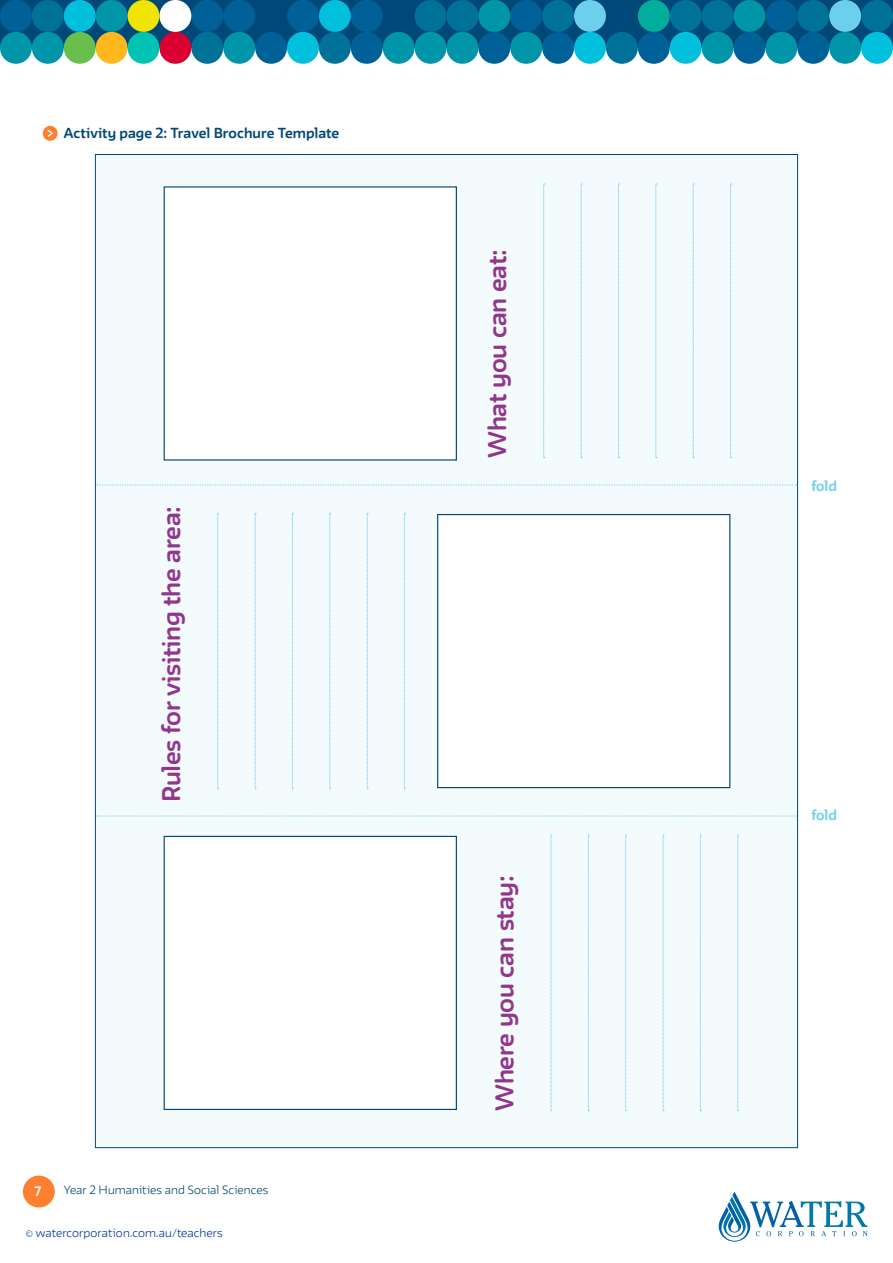
<style>
.page{position:relative;width:893px;height:1263px;background:#fff}
.page>*{position:absolute;margin:0;border:0;box-sizing:border-box;transform-origin:0 0}
.t1{font:700 22.35px "FWT Irma Round";letter-spacing:-.015em;color:#92368d}
.t2{font:700 12.75px "FWT Irma Round";color:#004877}
.t3{font:700 12.75px "FWT Irma Round";letter-spacing:-.005em;color:#6ccfeb}
.t4{font:700 12px "FWT Irma Round";color:#fff}
.t5{font:300 10.5px "FWT Irma Round";letter-spacing:.01em;color:#0033a1}
.t6{font:300 10.5px "FWT Irma Round";letter-spacing:.01em;color:#004877}
</style>
<div class="page">
<svg style="left:719px;top:1191px;width:148px;height:51px"></svg>
<div style="left:0;top:0;width:893px;height:48px;background:#004877"></div>
<div style="left:223px;top:32px;width:32px;height:32px;background:#0095a9;border-radius:50%"></div>
<div style="left:287px;top:32px;width:32px;height:32px;background:#00c0de;border-radius:50%"></div>
<div style="left:319px;top:32px;width:32px;height:32px;background:#007197;border-radius:50%"></div>
<div style="left:255px;top:32px;width:32px;height:32px;background:#006098;border-radius:50%"></div>
<div style="left:191px;top:32px;width:32px;height:32px;background:#007197;border-radius:50%"></div>
<div style="left:351px;top:0;width:32px;height:32px;background:#006098;border-radius:50%"></div>
<div style="left:287px;top:0;width:32px;height:32px;background:#006098;border-radius:50%"></div>
<div style="left:191px;top:0;width:32px;height:32px;background:#006098;border-radius:50%"></div>
<div style="left:223px;top:0;width:32px;height:32px;background:#006098;border-radius:50%"></div>
<div style="left:319px;top:0;width:32px;height:32px;background:#00c0de;border-radius:50%"></div>
<div style="left:64px;top:32px;width:32px;height:32px;background:#68bf4b;border-radius:50%"></div>
<div style="left:64px;top:0;width:32px;height:32px;background:#00c0de;border-radius:50%"></div>
<div style="left:0;top:32px;width:32px;height:32px;background:#0095a9;border-radius:50%"></div>
<div style="left:383px;top:32px;width:32px;height:32px;background:#0095a9;border-radius:50%"></div>
<div style="left:32px;top:32px;width:32px;height:32px;background:#0095a9;border-radius:50%"></div>
<div style="left:32px;top:0;width:32px;height:32px;background:#007197;border-radius:50%"></div>
<div style="left:0;top:0;width:32px;height:32px;background:#006098;border-radius:50%"></div>
<div style="left:351px;top:32px;width:32px;height:32px;background:#006098;border-radius:50%"></div>
<div style="left:96px;top:0;width:32px;height:32px;background:#0095a9;border-radius:50%"></div>
<div style="left:159px;top:32px;width:32px;height:32px;background:#da0032;border-radius:50%"></div>
<div style="left:96px;top:32px;width:32px;height:32px;background:#ffb71e;border-radius:50%"></div>
<div style="left:159px;top:0;width:32px;height:32px;background:#fff;border-radius:50%"></div>
<div style="left:128px;top:0;width:31px;height:32px;background:#f1e400;border-radius:50%"></div>
<div style="left:128px;top:32px;width:31px;height:32px;background:#00c3b4;border-radius:50%"></div>
<div style="left:415px;top:0;width:31px;height:32px;background:#007197;border-radius:50%"></div>
<div style="left:415px;top:32px;width:31px;height:32px;background:#0095a9;border-radius:50%"></div>
<div style="left:638px;top:32px;width:32px;height:32px;background:#006098;border-radius:50%"></div>
<div style="left:510px;top:32px;width:32px;height:32px;background:#0095a9;border-radius:50%"></div>
<div style="left:542px;top:32px;width:32px;height:32px;background:#006098;border-radius:50%"></div>
<div style="left:478px;top:0;width:32px;height:32px;background:#0095a9;border-radius:50%"></div>
<div style="left:446px;top:32px;width:32px;height:32px;background:#0095a9;border-radius:50%"></div>
<div style="left:478px;top:32px;width:32px;height:32px;background:#006098;border-radius:50%"></div>
<div style="left:542px;top:0;width:32px;height:32px;background:#007197;border-radius:50%"></div>
<div style="left:574px;top:0;width:32px;height:32px;background:#6ccfeb;border-radius:50%"></div>
<div style="left:510px;top:0;width:32px;height:32px;background:#006098;border-radius:50%"></div>
<div style="left:446px;top:0;width:32px;height:32px;background:#007197;border-radius:50%"></div>
<div style="left:574px;top:32px;width:32px;height:32px;background:#00c0de;border-radius:50%"></div>
<div style="left:606px;top:32px;width:32px;height:32px;background:#007197;border-radius:50%"></div>
<div style="left:638px;top:0;width:32px;height:32px;background:#00ae9b;border-radius:50%"></div>
<div style="left:670px;top:0;width:32px;height:32px;background:#007197;border-radius:50%"></div>
<div style="left:670px;top:32px;width:32px;height:32px;background:#00c0de;border-radius:50%"></div>
<div style="left:765px;top:32px;width:32px;height:32px;background:#0095a9;border-radius:50%"></div>
<div style="left:797px;top:32px;width:32px;height:32px;background:#006098;border-radius:50%"></div>
<div style="left:733px;top:0;width:32px;height:32px;background:#0095a9;border-radius:50%"></div>
<div style="left:702px;top:32px;width:31px;height:32px;background:#0095a9;border-radius:50%"></div>
<div style="left:733px;top:32px;width:32px;height:32px;background:#006098;border-radius:50%"></div>
<div style="left:797px;top:0;width:32px;height:32px;background:#007197;border-radius:50%"></div>
<div style="left:829px;top:0;width:32px;height:32px;background:#6ccfeb;border-radius:50%"></div>
<div style="left:765px;top:0;width:32px;height:32px;background:#006098;border-radius:50%"></div>
<div style="left:702px;top:0;width:31px;height:32px;background:#007197;border-radius:50%"></div>
<div style="left:861px;top:32px;width:32px;height:32px;background:#00c0de;border-radius:50%"></div>
<div style="left:861px;top:0;width:32px;height:32px;background:#007197;border-radius:50%"></div>
<div style="left:829px;top:32px;width:32px;height:32px;background:#0095a9;border-radius:50%"></div>
<div style="left:23px;top:1175px;width:32px;height:32px;background:#ff7f30;border-radius:50%"></div>
<svg style="left:43px;top:126px;width:15px;height:15px"></svg>
<div style="left:96px;top:154px;width:702px;height:993px;background:#f4fbfd"></div>
<svg style="left:543px;top:184px;width:2px;height:274px"></svg>
<svg style="left:581px;top:184px;width:1px;height:274px"></svg>
<svg style="left:618px;top:184px;width:1px;height:274px"></svg>
<svg style="left:656px;top:184px;width:1px;height:274px"></svg>
<svg style="left:693px;top:184px;width:1px;height:274px"></svg>
<svg style="left:730px;top:184px;width:2px;height:274px"></svg>
<svg style="left:217px;top:513px;width:2px;height:276px"></svg>
<svg style="left:255px;top:513px;width:1px;height:276px"></svg>
<svg style="left:292px;top:513px;width:1px;height:276px"></svg>
<svg style="left:330px;top:513px;width:1px;height:276px"></svg>
<svg style="left:367px;top:513px;width:1px;height:276px"></svg>
<svg style="left:404px;top:513px;width:2px;height:276px"></svg>
<svg style="left:551px;top:835px;width:1px;height:276px"></svg>
<svg style="left:588px;top:835px;width:1px;height:276px"></svg>
<svg style="left:625px;top:835px;width:2px;height:276px"></svg>
<svg style="left:663px;top:835px;width:1px;height:276px"></svg>
<svg style="left:700px;top:835px;width:1px;height:276px"></svg>
<svg style="left:737px;top:835px;width:2px;height:276px"></svg>
<div style="left:164px;top:836px;width:292px;height:273px;background:#fff"></div>
<div style="left:164px;top:836px;width:293px;height:274px;border:1px solid #004877"></div>
<div style="left:164px;top:187px;width:292px;height:273px;background:#fff"></div>
<div style="left:164px;top:186px;width:293px;height:274px;border:1px solid #004877"></div>
<div style="left:438px;top:515px;width:292px;height:272px;background:#fff"></div>
<div style="left:437px;top:514px;width:293px;height:274px;border:1px solid #004877"></div>
<svg style="left:97px;top:484px;width:699px;height:1px"></svg>
<svg style="left:97px;top:815px;width:699px;height:1px"></svg>
<p class="t2" style="left:64px;top:122px;width:277px">Activity page 2: Travel Brochure Template</p>
<p class="t1" style="left:153px;top:802px;width:297px;rotate:-90deg">Rules for visiting the area:</p>
<p class="t4" style="left:35px;top:1182px;width:8px">7</p>
<p class="t6" style="left:64px;top:1182px;width:206px">Year 2 Humanities and Social Sciences</p>
<p class="t5" style="left:26px;top:1225px;width:199px">© watercorporation.com.au/teachers</p>
<p class="t1" style="left:479px;top:458px;width:210px;rotate:-90deg">What you can eat:</p>
<p class="t1" style="left:486px;top:1111px;width:237px;rotate:-90deg">Where you can stay:</p>
<p class="t3" style="left:811px;top:476px;width:27px">fold</p>
<p class="t3" style="left:811px;top:805px;width:27px">fold</p>
</div>
